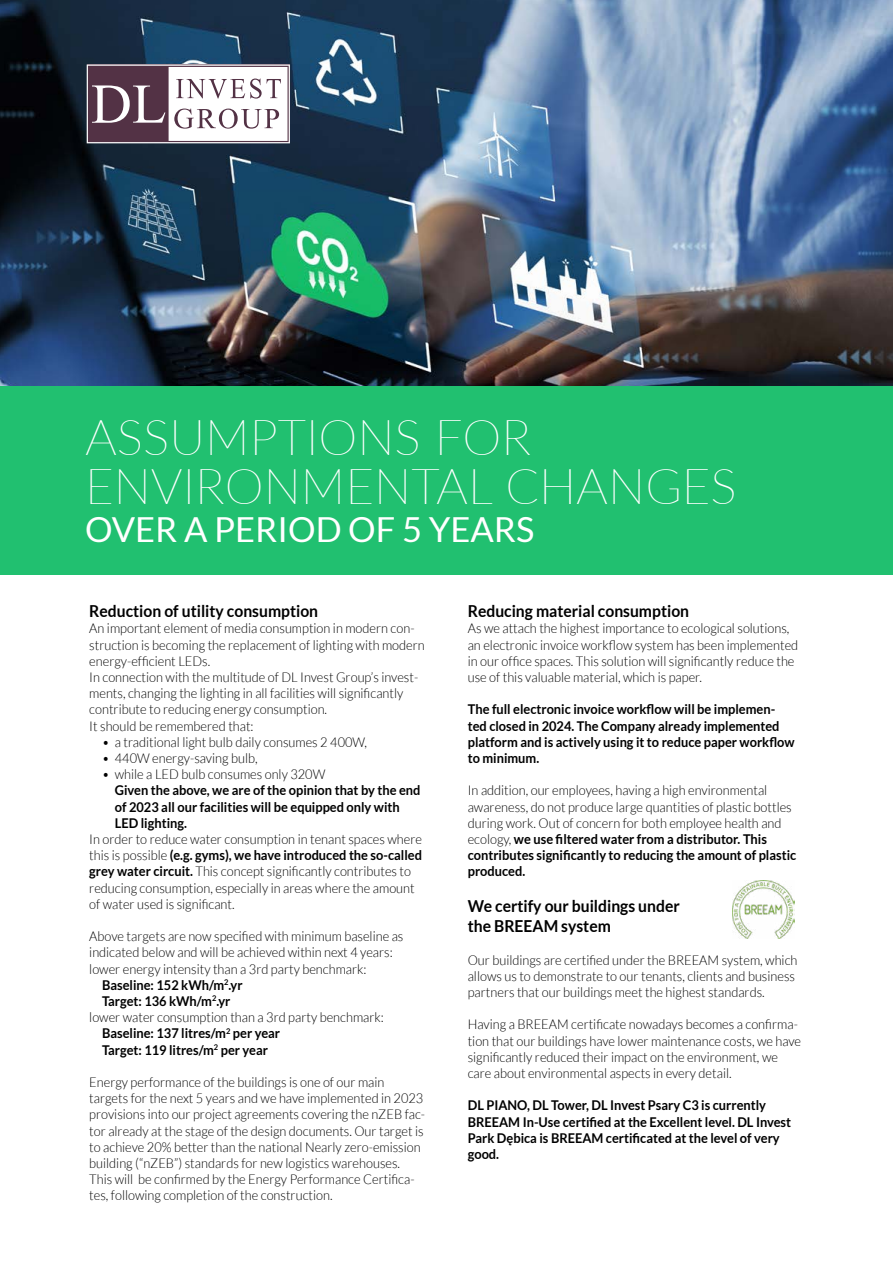
<style>
.page{position:relative;width:893px;height:1263px;background:#fff}
.page>*{position:absolute;margin:0;border:0;box-sizing:border-box;transform-origin:0 0}
.t1{font:100 49.5px/49.5px "Lato";color:#fff}
.t2{font:34.5px "Lato";color:#fff}
.t3{font:700 16.5px/19.8px "Lato";color:#000;scale:.95 1}
.t4{font:300 13.5px/16.2px "Lato";color:#000;scale:.95 1}
.t5{font:700 13.5px/16.2px "Lato";color:#000;scale:.95 1}
.s1{font-weight:700}
</style>
<div class="page">
<img style="left:0;top:0;width:893px;height:386px">
<svg style="left:87px;top:64px;width:203px;height:79px"></svg>
<div style="left:0;top:386px;width:893px;height:189px;background:#21c070"></div>
<img style="left:732px;top:880px;width:63px;height:58px">
<h1 class="t1" style="left:85px;top:411px;width:653px">ASSUMPTIONS FOR<br>ENVIRONMENTAL CHANGES</h1>
<h2 class="t2" style="left:85px;top:510px;width:451px">OVER A PERIOD OF 5 YEARS</h2>
<p class="t3" style="left:89px;top:601px;width:242px">Reduction of utility consumption</p>
<p class="t4" style="left:89px;top:620px;width:355px">An important element of media consumption in modern con&shy;struction is becoming the replacement of lighting with modern energy-efficient LEDs.<br>In connection with the multitude of DL Invest Group’s invest&shy;ments, changing the lighting in all facilities will significantly contribute to reducing energy consumption.<br>It should be remembered that:</p>
<p class="t4" style="left:102px;top:734px;width:280px">• a traditional light bulb daily consumes 2 400W,</p>
<p class="t4" style="left:102px;top:750px;width:165px">• 440W energy-saving bulb,</p>
<p class="t4" style="left:102px;top:766px;width:237px">• while a LED bulb consumes only 320W</p>
<p class="t5" style="left:115px;top:782px;width:323px">Given the above, we are of the opinion that by the end of 2023 all our facilities will be equipped only with<br>LED lighting.</p>
<p class="t4" style="left:89px;top:831px;width:352px">In order to reduce water consumption in tenant spaces where this is possible <span class="s1">(e.g. gyms), we have introduced the so-called grey water circuit.</span> This concept significantly contributes to reducing consumption, especially in areas where the amount of water used is significant.</p>
<p class="t4" style="left:89px;top:928px;width:332px">Above targets are now specified with minimum baseline as</p>
<p class="t4" style="left:89px;top:944px;width:321px">indicated below and will be achieved within next 4 years:</p>
<p class="t4" style="left:89px;top:961px;width:293px">lower energy intensity than a 3rd party benchmark:</p>
<p class="t5" style="left:102px;top:976px;width:150px">Baseline: 152 kWh/m<sup>2</sup>.yr</p>
<p class="t5" style="left:102px;top:993px;width:137px">Target: 136 kWh/m<sup>2</sup>.yr</p>
<p class="t4" style="left:89px;top:1009px;width:312px">lower water consumption than a 3rd party benchmark:</p>
<p class="t5" style="left:102px;top:1025px;width:189px">Baseline: 137 litres/m<sup>2</sup> per year</p>
<p class="t5" style="left:102px;top:1041px;width:176px">Target: 119 litres/m<sup>2</sup> per year</p>
<p class="t4" style="left:89px;top:1074px;width:355px">Energy performance of the buildings is one of our main targets for the next 5 years and we have implemented in 2023 provisions into our project agreements covering the nZEB fac&shy;tor already at the stage of the design documents. Our target is to achieve 20% better than the national Nearly zero-emission building (“nZEB”) standards for new logistics warehouses.<br>This will be confirmed by the Energy Performance Certifica&shy;tes, following completion of the construction.</p>
<p class="t3" style="left:468px;top:601px;width:235px">Reducing material consumption</p>
<p class="t4" style="left:468px;top:620px;width:349px">As we attach the highest importance to ecological solutions, an electronic invoice workflow system has been implemented in our office spaces. This solution will significantly reduce the use of this valuable material, which is paper.</p>
<p class="t5" style="left:468px;top:701px;width:346px">The full electronic invoice workflow will be implemen&shy;ted closed in 2024. The Company already implemented platform and is actively using it to reduce paper workflow to minimum.</p>
<p class="t4" style="left:468px;top:782px;width:347px">In addition, our employees, having a high environmental awareness, do not produce large quantities of plastic bottles during work. Out of concern for both employee health and ecology, <span class="s1">we use filtered water from a distributor. This contributes significantly to reducing the amount of plastic produced.</span></p>
<p class="t3" style="left:468px;top:896px;width:225px">We certify our buildings under the BREEAM system</p>
<p class="t4" style="left:468px;top:952px;width:349px">Our buildings are certified under the BREEAM system, which allows us to demonstrate to our tenants, clients and business partners that our buildings meet the highest standards.</p>
<p class="t4" style="left:468px;top:1016px;width:352px">Having a BREEAM certificate nowadays becomes a confirma&shy;tion that our buildings have lower maintenance costs, we have significantly reduced their impact on the environment, we care about environmental aspects in every detail.</p>
<p class="t5" style="left:468px;top:1097px;width:342px">DL PIANO, DL Tower, DL Invest Psary C3 is currently BREEAM In-Use certified at the Excellent level. DL Invest Park Dębica is BREEAM certificated at the level of very good.</p>
</div>
